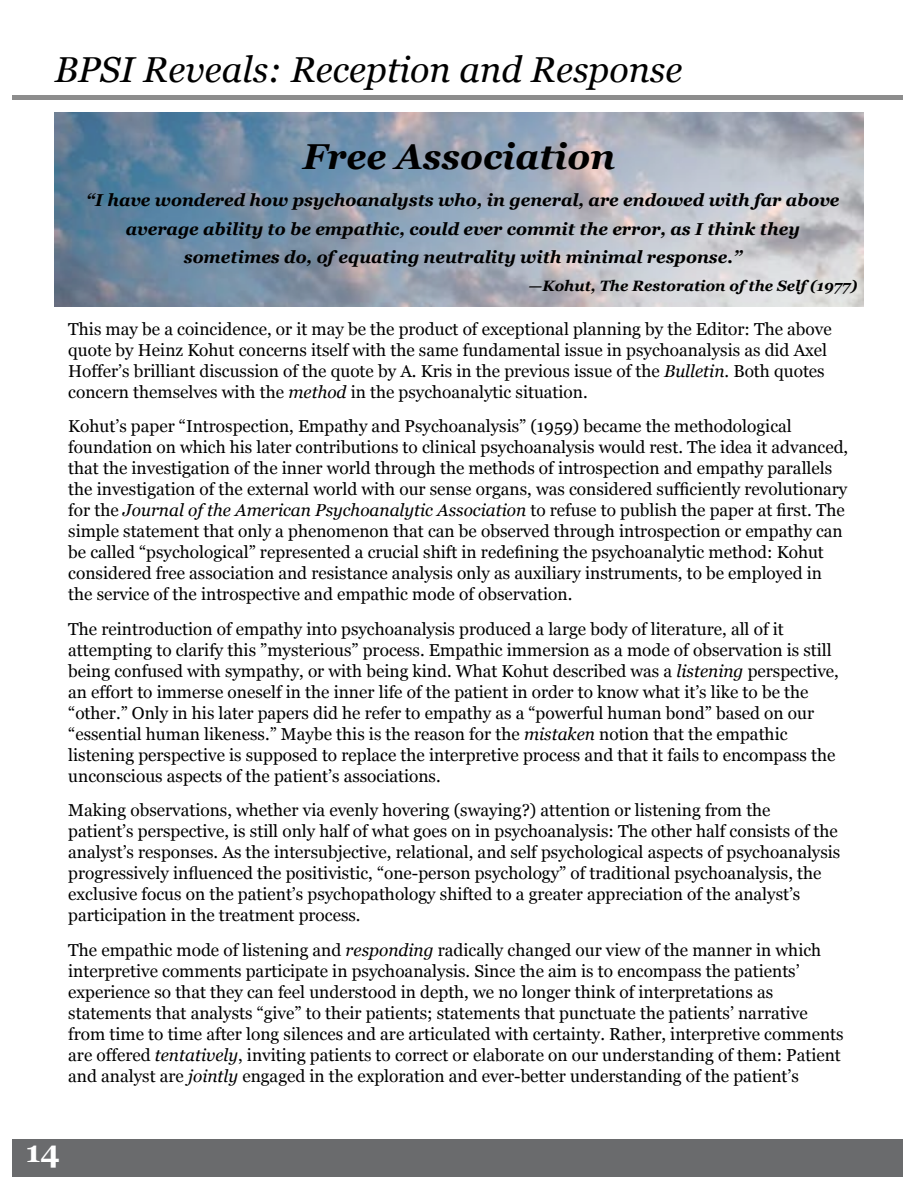
<style>
.page{position:relative;width:918px;height:1188px;background:#fff}
.page>*{position:absolute;margin:0;border:0;box-sizing:border-box;transform-origin:0 0}
.t1{font:italic 36px "Georgia";color:#000}
.t2{font:italic 700 36px "Georgia";color:#000}
.t3{font:700 30px "Georgia";color:#fff}
.t4{font:17.25px/21px "Georgia";color:#000}
.t5{font:italic 700 17.25px/28.5px "Georgia";color:#000;text-align:center}
.t6{font:italic 700 15px "Georgia";color:#000}
.s1{font-style:italic}
</style>
<div class="page">
<hr style="left:12px;top:95px;width:891px;height:4px;background:#8d8d8d">
<div style="left:12px;top:1140px;width:891px;height:37px;background:#6a6b6d"></div>
<img style="left:55px;top:112px;width:808px;height:195px">
<h1 class="t1" style="left:55px;top:46px;width:629px">BPSI Reveals: Reception and Response</h1>
<h1 class="t2" style="left:303px;top:133px;width:314px">Free Association</h1>
<p class="t5" style="left:86px;top:186px;width:755px">“I have wondered how psychoanalysts who, in general, are endowed with far above average ability to be empathic, could ever commit the error, as I think they sometimes do, of equating neutrality with minimal response.”</p>
<p class="t6" style="left:529px;top:276px;width:330px">—Kohut, The Restoration of the Self (1977)</p>
<p class="t4" style="left:68px;top:319px;width:765px">This may be a coincidence, or it may be the product of exceptional planning by the Editor: The above quote by Heinz Kohut concerns itself with the same fundamental issue in psychoanalysis as did Axel Hoffer’s brilliant discussion of the quote by A. Kris in the previous issue of the <span class="s1">Bulletin</span>. Both quotes concern themselves with the <span class="s1">method</span> in the psychoanalytic situation.</p>
<p class="t4" style="left:68px;top:416px;width:782px">Kohut’s paper “Introspection, Empathy and Psychoanalysis” (1959) became the methodological foundation on which his later contributions to clinical psychoanalysis would rest. The idea it advanced, that the investigation of the inner world through the methods of introspection and empathy parallels the investigation of the external world with our sense organs, was considered sufficiently revolutionary for the <span class="s1">Journal of the American Psychoanalytic Association</span> to refuse to publish the paper at first. The simple statement that only a phenomenon that can be observed through introspection or empathy can be called “psychological” represented a crucial shift in redefining the psychoanalytic method: Kohut considered free association and resistance analysis only as auxiliary instruments, to be employed in the service of the introspective and empathic mode of observation.</p>
<p class="t4" style="left:68px;top:619px;width:772px">The reintroduction of empathy into psychoanalysis produced a large body of literature, all of it attempting to clarify this ”mysterious” process. Empathic immersion as a mode of observation is still being confused with sympathy, or with being kind. What Kohut described was a <span class="s1">listening</span> perspective, an effort to immerse oneself in the inner life of the patient in order to know what it’s like to be the “other.” Only in his later papers did he refer to empathy as a “powerful human bond” based on our “essential human likeness.” Maybe this is the reason for the <span class="s1">mistaken</span> notion that the empathic listening perspective is supposed to replace the interpretive process and that it fails to encompass the unconscious aspects of the patient’s associations.</p>
<p class="t4" style="left:68px;top:800px;width:774px">Making observations, whether via evenly hovering (swaying?) attention or listening from the<br>patient’s perspective, is still only half of what goes on in psychoanalysis: The other half consists of the analyst’s responses. As the intersubjective, relational, and self psychological aspects of psychoanalysis progressively influenced the positivistic, “one-person psychology” of traditional psychoanalysis, the exclusive focus on the patient’s psychopathology shifted to a greater appreciation of the analyst’s participation in the treatment process.</p>
<p class="t4" style="left:68px;top:940px;width:777px">The empathic mode of listening and <span class="s1">responding</span> radically changed our view of the manner in which interpretive comments participate in psychoanalysis. Since the aim is to encompass the patients’ experience so that they can feel understood in depth, we no longer think of interpretations as statements that analysts “give” to their patients; statements that punctuate the patients’ narrative from time to time after long silences and are articulated with certainty. Rather, interpretive comments are offered <span class="s1">tentatively</span>, inviting patients to correct or elaborate on our understanding of them: Patient and analyst are <span class="s1">jointly</span> engaged in the exploration and ever-better understanding of the patient’s</p>
<h2 class="t3" style="left:26px;top:1133px;width:36px">14</h2>
</div>
